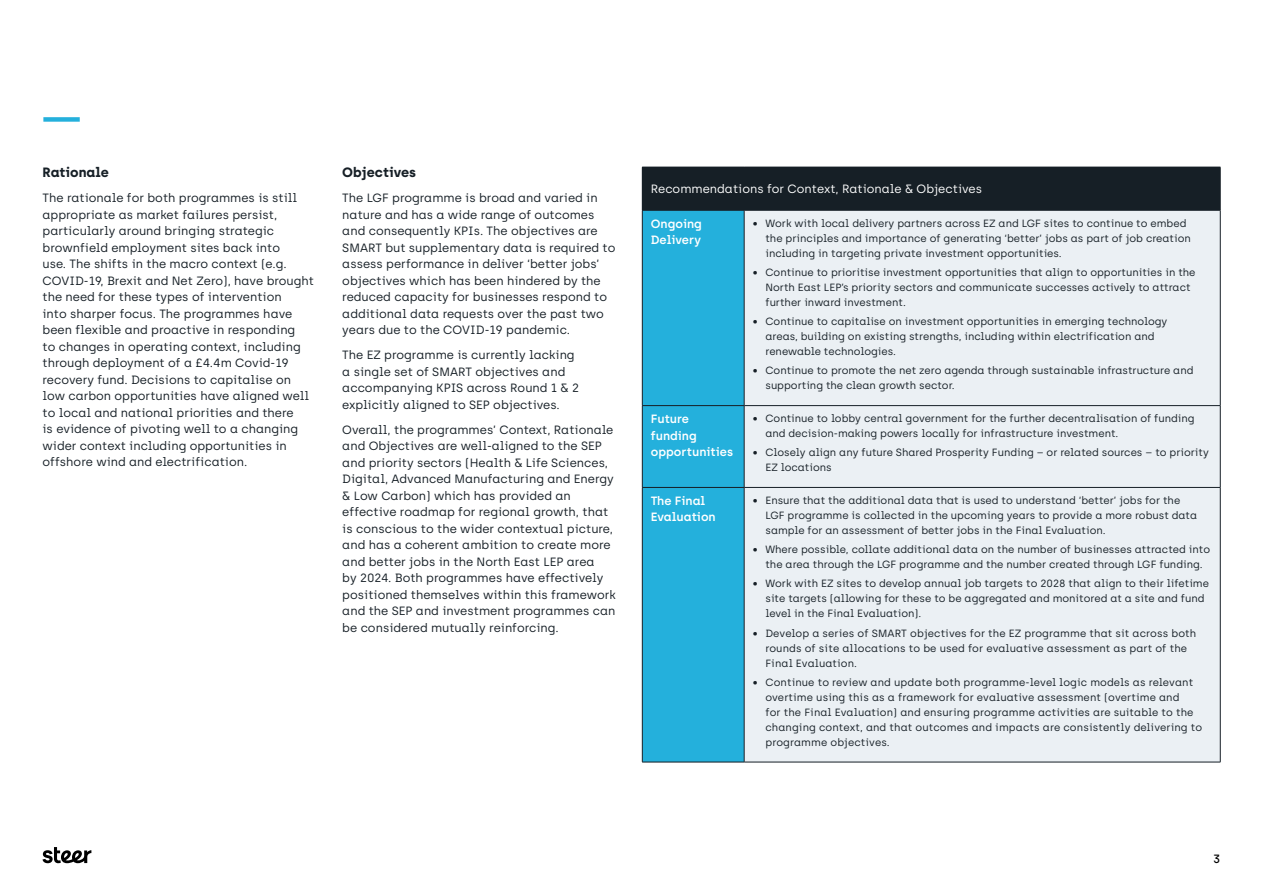
<style>
.page{position:relative;width:1263px;height:893px;background:#fff}
.page>*{position:absolute;margin:0;border:0;box-sizing:border-box;transform-origin:0 0}
.t1{font:700 13.5px "Archia";color:#161f26}
.t2{font:12px/16.5px "Archia";color:#161f26}
.t3{font:600 12px/16.5px "Archia";color:#fff}
.t4{font:12px "Archia";color:#fff}
.t5{font:500 12px "Archia";color:#000}
.t6{font:10.5px/15px "Archia";color:#161f26}
</style>
<div class="page">
<div style="left:642px;top:167px;width:578px;height:43px;background:#161f26"></div>
<div style="left:643px;top:211px;width:101px;height:551px;background:#24b0dc"></div>
<div style="left:745px;top:211px;width:475px;height:551px;background:#ebf0f4"></div>
<hr style="left:1220px;top:167px;width:1px;height:43px;background:#161f26">
<hr style="left:642px;top:210px;width:102px;height:1px;background:#161f26">
<hr style="left:642px;top:210px;width:1px;height:195px;background:#161f26">
<hr style="left:744px;top:210px;width:476px;height:1px;background:#161f26">
<hr style="left:744px;top:210px;width:1px;height:195px;background:#161f26">
<hr style="left:1220px;top:210px;width:1px;height:195px;background:#161f26">
<hr style="left:642px;top:405px;width:102px;height:1px;background:#161f26">
<hr style="left:642px;top:406px;width:1px;height:81px;background:#161f26">
<hr style="left:744px;top:405px;width:476px;height:1px;background:#161f26">
<hr style="left:744px;top:406px;width:1px;height:81px;background:#161f26">
<hr style="left:1220px;top:406px;width:1px;height:81px;background:#161f26">
<hr style="left:642px;top:487px;width:102px;height:1px;background:#161f26">
<hr style="left:642px;top:488px;width:1px;height:274px;background:#161f26">
<hr style="left:744px;top:487px;width:476px;height:1px;background:#161f26">
<hr style="left:744px;top:488px;width:1px;height:274px;background:#161f26">
<hr style="left:1220px;top:488px;width:1px;height:274px;background:#161f26">
<hr style="left:642px;top:762px;width:102px;height:1px;background:#161f26">
<hr style="left:744px;top:762px;width:476px;height:1px;background:#161f26">
<div style="left:43px;top:117px;width:37px;height:5px;background:#24b0dc"></div>
<svg style="left:43px;top:847px;width:48px;height:16px"></svg>
<p class="t1" style="left:43px;top:164px;width:68px">Rationale</p>
<p class="t2" style="left:43px;top:190px;width:273px">The rationale for both programmes is still appropriate as market failures persist, particularly around bringing strategic brownfield employment sites back into<br>use. The shifts in the macro context (e.g.<br>COVID-19, Brexit and Net Zero), have brought the need for these types of intervention<br>into sharper focus. The programmes have been flexible and proactive in responding<br>to changes in operating context, including through deployment of a £4.4m Covid-19 recovery fund. Decisions to capitalise on low carbon opportunities have aligned well to local and national priorities and there<br>is evidence of pivoting well to a changing wider context including opportunities in offshore wind and electrification.</p>
<p class="t1" style="left:342px;top:164px;width:75px">Objectives</p>
<p class="t2" style="left:342px;top:190px;width:275px">The LGF programme is broad and varied in nature and has a wide range of outcomes and consequently KPIs. The objectives are SMART but supplementary data is required to assess performance in deliver ‘better jobs’ objectives which has been hindered by the reduced capacity for businesses respond to additional data requests over the past two years due to the COVID-19 pandemic.</p>
<p class="t2" style="left:342px;top:347px;width:238px">The EZ programme is currently lacking a single set of SMART objectives and accompanying KPIS across Round 1 &amp; 2 explicitly aligned to SEP objectives.</p>
<p class="t2" style="left:342px;top:421px;width:275px">Overall, the programmes’ Context, Rationale and Objectives are well-aligned to the SEP and priority sectors (Health &amp; Life Sciences, Digital, Advanced Manufacturing and Energy &amp; Low Carbon) which has provided an effective roadmap for regional growth, that is conscious to the wider contextual picture, and has a coherent ambition to create more and better jobs in the North East LEP area<br>by 2024. Both programmes have effectively positioned themselves within this framework and the SEP and investment programmes can be considered mutually reinforcing.</p>
<p class="t4" style="left:651px;top:182px;width:333px">Recommendations for Context, Rationale &amp; Objectives</p>
<p class="t3" style="left:651px;top:215px;width:53px">Ongoing<br>Delivery</p>
<p class="t6" style="left:765px;top:215px;width:427px;text-indent:-13px">• Work with local delivery partners across EZ and LGF sites to continue to embed the principles and importance of generating ‘better’ jobs as part of job creation including in targeting private investment opportunities.</p>
<p class="t6" style="left:765px;top:265px;width:432px;text-indent:-13px">• Continue to prioritise investment opportunities that align to opportunities in the<br>North East LEP’s priority sectors and communicate successes actively to attract further inward investment.</p>
<p class="t6" style="left:765px;top:314px;width:403px;text-indent:-13px">• Continue to capitalise on investment opportunities in emerging technology areas, building on existing strengths, including within electrification and renewable technologies.</p>
<p class="t6" style="left:765px;top:363px;width:429px;text-indent:-13px">• Continue to promote the net zero agenda through sustainable infrastructure and supporting the clean growth sector.</p>
<p class="t3" style="left:651px;top:410px;width:84px">Future funding opportunities</p>
<p class="t6" style="left:765px;top:411px;width:431px;text-indent:-13px">• Continue to lobby central government for the further decentralisation of funding and decision-making powers locally for infrastructure investment.</p>
<p class="t6" style="left:765px;top:445px;width:445px;text-indent:-13px">• Closely align any future Shared Prosperity Funding – or related sources – to priority<br>EZ locations</p>
<p class="t3" style="left:651px;top:492px;width:66px">The Final<br>Evaluation</p>
<p class="t6" style="left:765px;top:493px;width:433px;text-indent:-13px">• Ensure that the additional data that is used to understand ‘better’ jobs for the<br>LGF programme is collected in the upcoming years to provide a more robust data sample for an assessment of better jobs in the Final Evaluation.</p>
<p class="t6" style="left:753px;top:542px;width:459px;text-align:center">• Where possible, collate additional data on the number of businesses attracted into the area through the LGF programme and the number created through LGF funding.</p>
<p class="t6" style="left:765px;top:576px;width:445px;text-indent:-13px">• Work with EZ sites to develop annual job targets to 2028 that align to their lifetime site targets (allowing for these to be aggregated and monitored at a site and fund level in the Final Evaluation).</p>
<p class="t6" style="left:765px;top:625px;width:432px;text-indent:-13px">• Develop a series of SMART objectives for the EZ programme that sit across both rounds of site allocations to be used for evaluative assessment as part of the<br>Final Evaluation.</p>
<p class="t6" style="left:765px;top:675px;width:438px;text-indent:-13px">• Continue to review and update both programme-level logic models as relevant overtime using this as a framework for evaluative assessment (overtime and<br>for the Final Evaluation) and ensuring programme activities are suitable to the changing context, and that outcomes and impacts are consistently delivering to programme objectives.</p>
<p class="t5" style="left:1213px;top:852px;width:9px">3</p>
</div>
